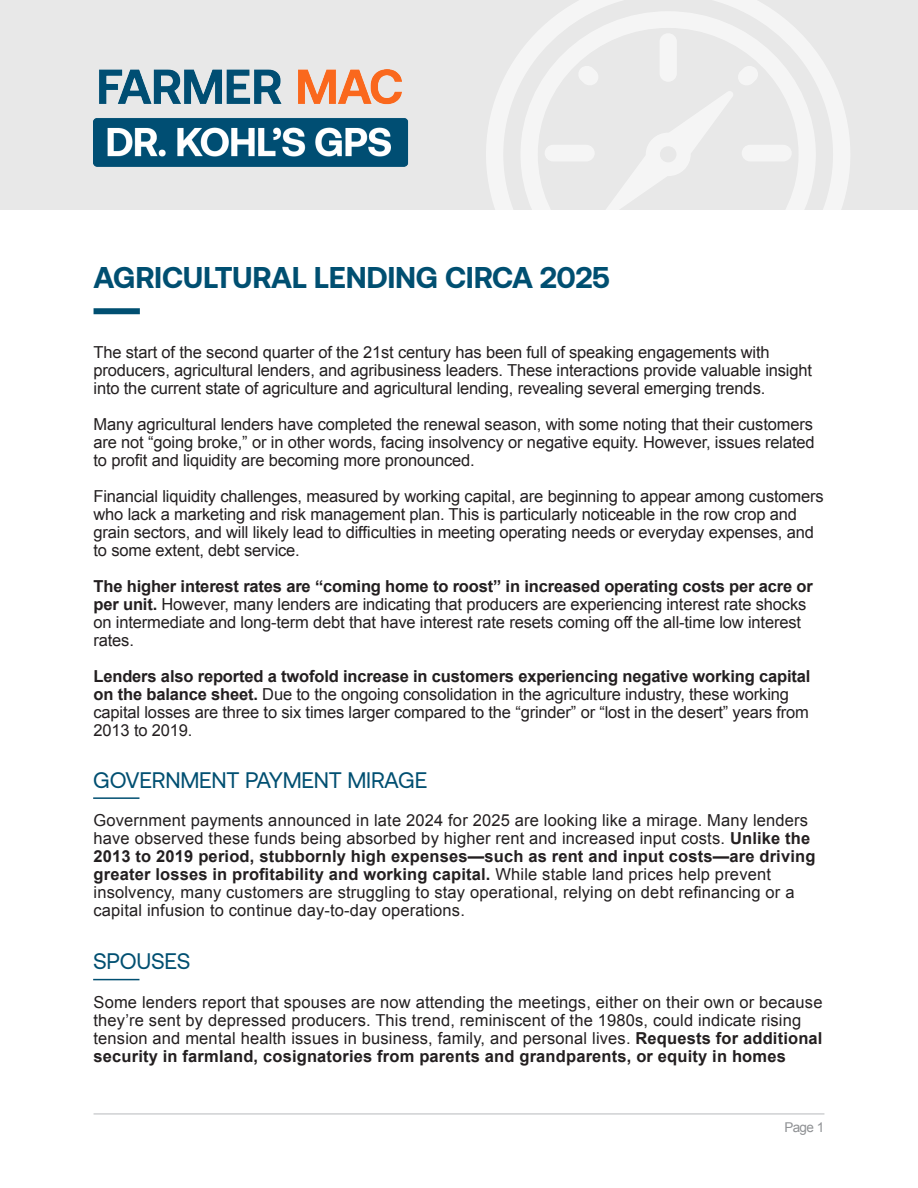
<style>
.page{position:relative;width:918px;height:1188px;background:#fff}
.page>*{position:absolute;margin:0;border:0;box-sizing:border-box;transform-origin:0 0}
.Titles_Tier_1{font:700 30px "Aeonik";letter-spacing:-.01em;color:#004f71}
.Titles_Tier_2{font:22.5px "Aeonik";letter-spacing:-.01em;color:#004f71}
.Text_body{font:16.5px/18px "Arial";letter-spacing:-.01em;color:#231f20}
.Text_body-2{font:16.5px/18px "Arial";letter-spacing:.01em;color:#231f20}
.t1{font:13.5px "Arial";color:#909295}
.s1{font-weight:700}
</style>
<div class="page">
<div style="left:0;top:0;width:918px;height:210px;background:#e8e8e8"></div>
<hr style="left:94px;top:1114px;width:730px;height:1px;background:#b8b9bc">
<img style="left:93px;top:69px;width:316px;height:98px">
<svg style="left:486px;top:0;width:364px;height:210px"></svg>
<div style="left:660px;top:33px;width:17px;height:49px;background:#f5f5f5;border-radius:8px"></div>
<div style="left:545px;top:145px;width:50px;height:16px;background:#f5f5f5;border-radius:8px"></div>
<div style="left:742px;top:145px;width:50px;height:16px;background:#f5f5f5;border-radius:8px"></div>
<svg style="left:577px;top:65px;width:182px;height:145px"></svg>
<div style="left:94px;top:308px;width:46px;height:6px;background:#004f71"></div>
<hr style="left:93px;top:797px;width:46px;height:2px;background:#004f71">
<hr style="left:93px;top:979px;width:46px;height:1px;background:#004f71">
<p class="Titles_Tier_1" style="left:94px;top:261px;width:518px">AGRICULTURAL LENDING CIRCA 2025</p>
<p class="Text_body" style="left:94px;top:343px;width:720px">The start of the second quarter of the 21st century has been full of speaking engagements with producers, agricultural lenders, and agribusiness leaders. These interactions provide valuable insight into the current state of agriculture and agricultural lending, revealing several emerging trends.</p>
<p class="Text_body" style="left:94px;top:415px;width:723px;text-align:justify">Many agricultural lenders have completed the renewal season, with some noting that their customers are not “going broke,” or in other words, facing insolvency or negative equity. However, issues related to profit and liquidity are becoming more pronounced.</p>
<p class="Text_body" style="left:94px;top:487px;width:732px">Financial liquidity challenges, measured by working capital, are beginning to appear among customers who lack a marketing and risk management plan. This is particularly noticeable in the row crop and grain sectors, and will likely lead to difficulties in meeting operating needs or everyday expenses, and to some extent, debt service.</p>
<p class="Text_body" style="left:94px;top:577px;width:721px"><span class="s1">The higher interest rates are “coming home to roost” in increased operating costs per acre or per unit.</span> However, many lenders are indicating that producers are experiencing interest rate shocks on intermediate and long-term debt that have interest rate resets coming off the all-time low interest rates.</p>
<p class="Text_body" style="left:94px;top:667px;width:718px"><span class="s1">Lenders also reported a twofold increase in customers experiencing negative working capital on the balance sheet.</span> Due to the ongoing consolidation in the agriculture industry, these working capital losses are three to six times larger compared to the “grinder” or “lost in the desert” years from 2013 to 2019.</p>
<p class="Titles_Tier_2" style="left:93px;top:768px;width:336px">GOVERNMENT PAYMENT MIRAGE</p>
<p class="Text_body-2" style="left:94px;top:811px;width:723px">Government payments announced in late 2024 for 2025 are looking like a mirage. Many lenders have observed these funds being absorbed by higher rent and increased input costs. <span class="s1">Unlike the 2013 to 2019 period, stubbornly high expenses—such as rent and input costs—are driving greater losses in profitability and working capital.</span> While stable land prices help prevent insolvency, many customers are struggling to stay operational, relying on debt refinancing or a capital infusion to continue day-to-day operations.</p>
<p class="Titles_Tier_2" style="left:93px;top:949px;width:99px">SPOUSES</p>
<p class="Text_body-2" style="left:94px;top:993px;width:731px">Some lenders report that spouses are now attending the meetings, either on their own or because they’re sent by depressed producers. This trend, reminiscent of the 1980s, could indicate rising tension and mental health issues in business, family, and personal lives. <span class="s1">Requests for additional security in farmland, cosignatories from parents and grandparents, or equity in homes</span></p>
<p class="t1" style="left:784px;top:1119px;width:42px">Page 1</p>
</div>
